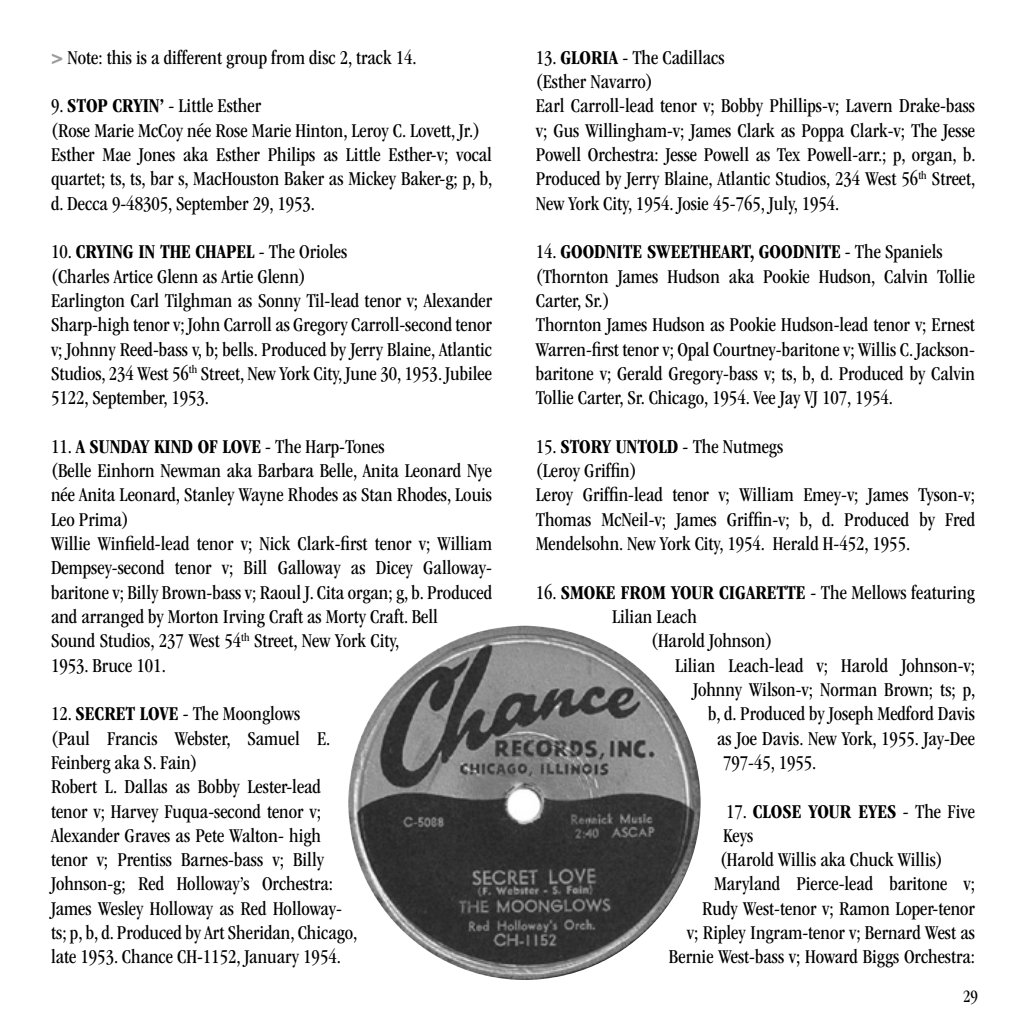
<style>
.page{position:relative;width:1029px;height:1021px;background:#fff}
.page>*{position:absolute;margin:0;border:0;box-sizing:border-box;transform-origin:0 0}
.t1{font:condensed 20.4px/24.3px "ITC Garamond Std";color:#000}
.t2{font:700 condensed 20.4px "ITC Garamond Std";color:#000}
.t3{font:condensed 18px "ITC Garamond Std";color:#000}
.s1{font-family:"ITC Garamond Std Ult";font-stretch:normal;color:#9c9c9c}
.s2{font-weight:700}
.s3{font-weight:400}
</style>
<div class="page">
<img style="left:348px;top:625px;width:353px;height:354px;border-radius:177px">
<p class="t1" style="left:51px;top:45px;width:367px"><span class="s1">&gt;</span> Note: this is a different group from disc 2, track 14.</p>
<p class="t1" style="left:51px;top:94px;width:443px">9. <span class="s2">STOP CRYIN’</span> - Little Esther<br>(Rose Marie McCoy née Rose Marie Hinton, Leroy C. Lovett, Jr.)<br>Esther Mae Jones aka Esther Philips as Little Esther-v; vocal quartet; ts, ts, bar s, MacHouston Baker as Mickey Baker-g; p, b, d. Decca 9-48305, September 29, 1953.</p>
<p class="t1" style="left:51px;top:240px;width:443px">10. <span class="s2">CRYING IN THE CHAPEL</span> - The Orioles<br>(Charles Artice Glenn as Artie Glenn)<br>Earlington Carl Tilghman as Sonny Til-lead tenor v; Alexander Sharp-high tenor v; John Carroll as Gregory Carroll-second tenor v; Johnny Reed-bass v, b; bells. Produced by Jerry Blaine, Atlantic Studios, 234 West 56<sup>th</sup> Street, New York City, June 30, 1953. Jubilee 5122, September, 1953.</p>
<p class="t1" style="left:51px;top:434px;width:443px">11. <span class="s2">A SUNDAY KIND OF LOVE</span> - The Harp-Tones<br>(Belle Einhorn Newman aka Barbara Belle, Anita Leonard Nye née Anita Leonard, Stanley Wayne Rhodes as Stan Rhodes, Louis Leo Prima)<br>Willie Winfield-lead tenor v; Nick Clark-first tenor v; William Dempsey-second tenor v; Bill Galloway as Dicey Galloway&shy;baritone v; Billy Brown-bass v; Raoul J. Cita organ; g, b. Produced and arranged by Morton Irving Craft as Morty Craft. Bell<br>Sound Studios, 237 West 54<sup>th</sup> Street, New York City,<br>1953. Bruce 101.</p>
<p class="t1" style="left:51px;top:701px;width:308px">12. <span class="s2">SECRET LOVE</span> - The Moonglows<br>(Paul Francis Webster, Samuel E.<br>Feinberg aka S. Fain)<br>Robert L. Dallas as Bobby Lester-lead tenor v; Harvey Fuqua-second tenor v; Alexander Graves as Pete Walton- high tenor v; Prentiss Barnes-bass v; Billy Johnson-g; Red Holloway’s Orchestra:<br>James Wesley Holloway as Red Holloway&shy;ts; p, b, d. Produced by Art Sheridan, Chicago, late 1953. Chance CH-1152, January 1954.</p>
<p class="t1" style="left:536px;top:45px;width:441px">13. <span class="s2">GLORIA</span> - The Cadillacs<br>(Esther Navarro)<br>Earl Carroll-lead tenor v; Bobby Phillips-v; Lavern Drake-bass v; Gus Willingham-v; James Clark as Poppa Clark-v; The Jesse Powell Orchestra: Jesse Powell as Tex Powell-arr.; p, organ, b.<br>Produced by Jerry Blaine, Atlantic Studios, 234 West 56<sup>th</sup> Street, New York City, 1954. Josie 45-765, July, 1954.</p>
<p class="t1" style="left:536px;top:240px;width:441px">14. <span class="s2">GOODNITE SWEETHEART, GOODNITE</span> - The Spaniels (Thornton James Hudson aka Pookie Hudson, Calvin Tollie Carter, Sr.)<br>Thornton James Hudson as Pookie Hudson-lead tenor v; Ernest Warren-first tenor v; Opal Courtney-baritone v; Willis C. Jackson&shy;baritone v; Gerald Gregory-bass v; ts, b, d. Produced by Calvin Tollie Carter, Sr. Chicago, 1954. Vee Jay VJ 107, 1954.</p>
<p class="t1" style="left:536px;top:434px;width:441px">15. <span class="s2">STORY UNTOLD</span> - The Nutmegs<br>(Leroy Griffin)<br>Leroy Griffin-lead tenor v; William Emey-v; James Tyson-v; Thomas McNeil-v; James Griffin-v; b, d. Produced by Fred Mendelsohn. New York City, 1954. Herald H-452, 1955.</p>
<p class="t1" style="left:536px;top:580px;width:441px">16. <span class="s2">SMOKE FROM YOUR CIGARETTE</span> - The Mellows featuring</p>
<p class="t1" style="left:612px;top:604px;width:86px">Lilian Leach</p>
<p class="t1" style="left:651px;top:628px;width:123px">(Harold Johnson)</p>
<p class="t1" style="left:675px;top:653px;width:302px">Lilian Leach-lead v; Harold Johnson-v;</p>
<p class="t1" style="left:693px;top:677px;width:284px">Johnny Wilson-v; Norman Brown; ts; p,</p>
<p class="t1" style="left:708px;top:701px;width:269px">b, d. Produced by Joseph Medford Davis</p>
<p class="t1" style="left:717px;top:726px;width:260px">as Joe Davis. New York, 1955. Jay-Dee</p>
<p class="t1" style="left:723px;top:750px;width:95px">797-45, 1955.</p>
<p class="t2" style="left:726px;top:799px;width:250px"><span class="s3">17.</span> CLOSE YOUR EYES <span class="s3">- The Five</span></p>
<p class="t1" style="left:723px;top:823px;width:32px">Keys</p>
<p class="t1" style="left:720px;top:847px;width:224px">(Harold Willis aka Chuck Willis)</p>
<p class="t1" style="left:714px;top:871px;width:262px">Maryland Pierce-lead baritone v;</p>
<p class="t1" style="left:702px;top:896px;width:275px">Rudy West-tenor v; Ramon Loper-tenor</p>
<p class="t1" style="left:687px;top:920px;width:289px">v; Ripley Ingram-tenor v; Bernard West as</p>
<p class="t1" style="left:669px;top:944px;width:308px">Bernie West-bass v; Howard Biggs Orchestra:</p>
<p class="t3" style="left:963px;top:986px;width:16px">29</p>
</div>
